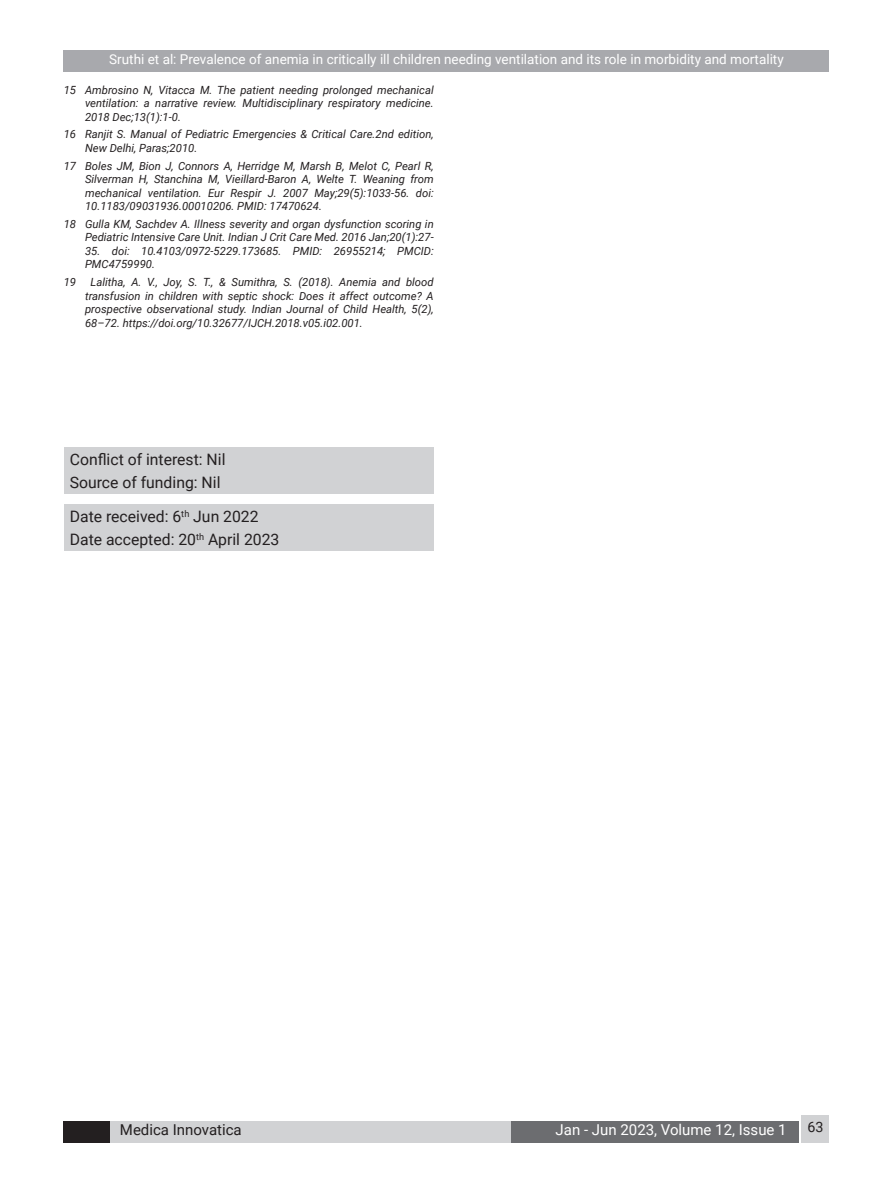
<style>
.page{position:relative;width:893px;height:1191px;background:#fff}
.page>*{position:absolute;margin:0;border:0;box-sizing:border-box;transform-origin:0 0}
.Raju_Body{font:15.75px "Roboto";color:#231f20}
.t1{font:15px "Roboto";color:#fff}
.t2{font:15px "Roboto";color:#231f20}
.t3{font:14.25px "Roboto";color:#231f20}
.Raju_Body-2{font:13.5px "Roboto";color:#fff}
.raju_Reference{font:italic 11.25px/13.5px "Roboto";color:#231f20;text-align:justify}
</style>
<div class="page">
<div style="left:64px;top:50px;width:765px;height:21px;background:#a8a9ad"></div>
<div style="left:64px;top:1121px;width:46px;height:21px;background:#231f20"></div>
<div style="left:110px;top:1121px;width:401px;height:21px;background:#d1d2d4"></div>
<div style="left:511px;top:1121px;width:288px;height:21px;background:#6c6d70"></div>
<div style="left:801px;top:1114px;width:28px;height:28px;background:#d1d2d4"></div>
<div style="left:64px;top:447px;width:370px;height:47px;background:#d1d2d4"></div>
<div style="left:64px;top:504px;width:370px;height:47px;background:#d1d2d4"></div>
<p class="Raju_Body-2" style="left:109px;top:50px;width:676px">Sruthi et al: Prevalence of anemia in critically ill children needing ventilation and its role in morbidity and mortality</p>
<p class="raju_Reference" style="left:85px;top:82px;width:350px;text-indent:-21px">15 Ambrosino N, Vitacca M. The patient needing prolonged mechanical ventilation: a narrative review. Multidisciplinary respiratory medicine.<br>2018 Dec;13(1):1-0.</p>
<p class="raju_Reference" style="left:85px;top:127px;width:350px;text-indent:-21px">16 Ranjit S. Manual of Pediatric Emergencies &amp; Critical Care.2nd edition,<br>New Delhi, Paras;2010.</p>
<p class="raju_Reference" style="left:85px;top:158px;width:350px;text-indent:-21px">17 Boles JM, Bion J, Connors A, Herridge M, Marsh B, Melot C, Pearl R, Silverman H, Stanchina M, Vieillard-Baron A, Welte T. Weaning from mechanical ventilation. Eur Respir J. 2007 May;29(5):1033-56. doi:<br>10.1183/09031936.00010206. PMID: 17470624.</p>
<p class="raju_Reference" style="left:64px;top:217px;width:371px;text-align:right">18 Gulla KM, Sachdev A. Illness severity and organ dysfunction scoring in<br>Pediatric Intensive Care Unit. Indian J Crit Care Med. 2016 Jan;20(1):27-</p>
<p class="raju_Reference" style="left:85px;top:244px;width:350px">35. doi: 10.4103/0972-5229.173685. PMID: 26955214; PMCID:<br>PMC4759990.</p>
<p class="raju_Reference" style="left:64px;top:275px;width:14px">19</p>
<p class="raju_Reference" style="left:85px;top:275px;width:350px;text-indent:6px">Lalitha, A. V., Joy, S. T., &amp; Sumithra, S. (2018). Anemia and blood transfusion in children with septic shock: Does it affect outcome? A prospective observational study. Indian Journal of Child Health, 5(2), 68–72. https://doi.org/10.32677/IJCH.2018.v05.i02.001.</p>
<p class="Raju_Body" style="left:70px;top:448px;width:157px">Conflict of interest: Nil</p>
<p class="Raju_Body" style="left:70px;top:471px;width:152px">Source of funding: Nil</p>
<p class="Raju_Body" style="left:70px;top:505px;width:190px">Date received: 6<sup>th</sup> Jun 2022</p>
<p class="Raju_Body" style="left:70px;top:529px;width:211px">Date accepted: 20<sup>th</sup> April 2023</p>
<h2 class="t2" style="left:120px;top:1119px;width:123px">Medica Innovatica</h2>
<h2 class="t1" style="left:556px;top:1119px;width:233px">Jan - Jun 2023, Volume 12, Issue 1</h2>
<p class="t3" style="left:807px;top:1116px;width:18px">63</p>
</div>
